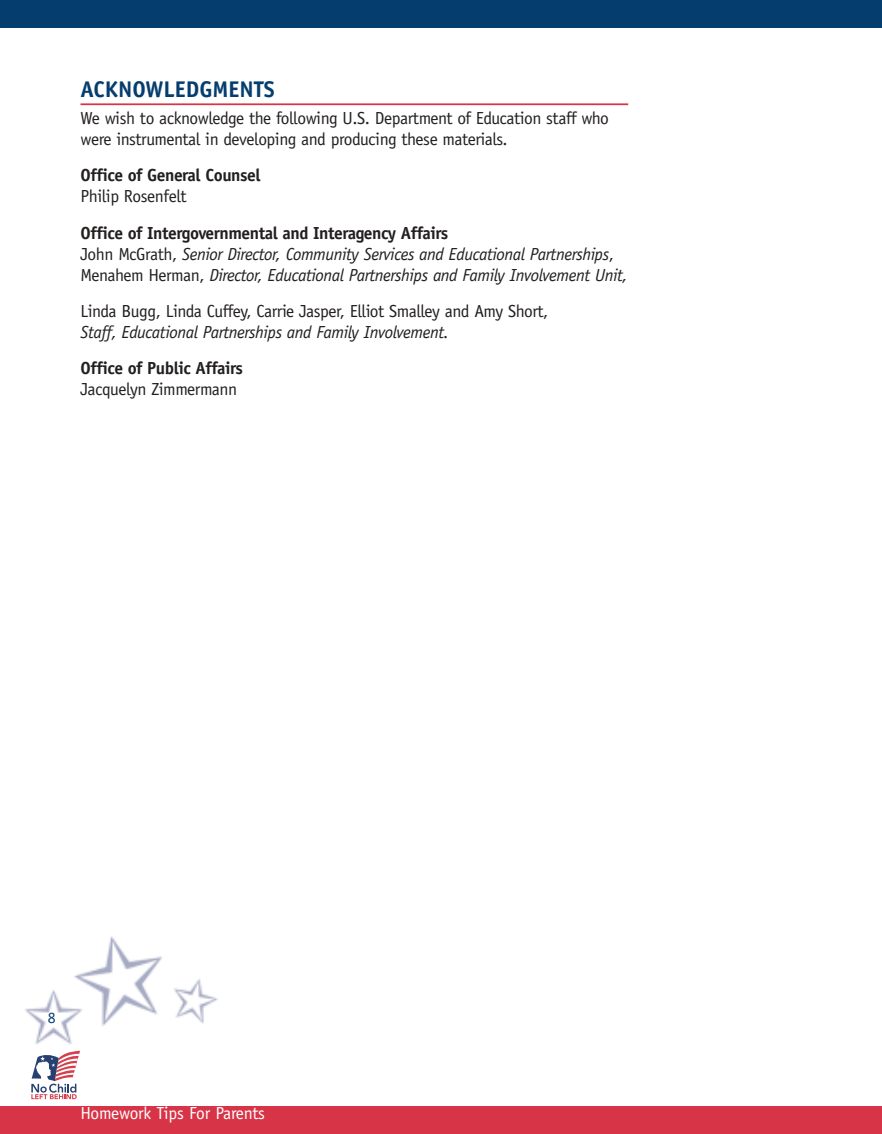
<style>
.page{position:relative;width:882px;height:1134px;background:#fff}
.page>*{position:absolute;margin:0;border:0;box-sizing:border-box;transform-origin:0 0}
.t1{font:700 22.75px "Officina Sans";color:#063d6f}
.t2{font:italic 17.5px/21px "Officina Sans";letter-spacing:-.025em;color:#231f1f}
.t3{font:17.5px/21px "Officina Sans";letter-spacing:-.025em;color:#231f1f}
.t4{font:700 17.5px "Officina Sans";letter-spacing:-.03em;color:#231f1f}
.t5{font:17.5px "Officina Sans";letter-spacing:-.015em;color:#fff}
.t6{font:15.75px "Officina Sans";color:#063d6f}
.s1{font-weight:700;font-style:normal}
.s2{font-style:normal}
</style>
<div class="page">
<img style="left:25px;top:936px;width:193px;height:115px">
<hr style="left:80px;top:103px;width:548px;height:2px;background:#d73547">
<div style="left:0;top:1107px;width:882px;height:27px;background:#d73547"></div>
<div style="left:0;top:0;width:882px;height:28px;background:#063d6f"></div>
<svg style="left:31px;top:1051px;width:49px;height:48px"></svg>
<h1 class="t1" style="left:80px;top:80px;width:196px">ACKNOWLEDGMENTS</h1>
<p class="t3" style="left:80px;top:109px;width:530px">We wish to acknowledge the following U.S. Department of Education staff who were instrumental in developing and producing these materials.</p>
<p class="t4" style="left:80px;top:169px;width:182px">Office of General Counsel</p>
<p class="t3" style="left:80px;top:187px;width:108px">Philip Rosenfelt</p>
<p class="t2" style="left:80px;top:224px;width:549px"><span class="s1">Office of Intergovernmental and Interagency Affairs<br></span><span class="s2">John McGrath,</span> Senior Director, Community Services and Educational Partnerships<span class="s2">,<br>Menahem Herman,</span> Director, Educational Partnerships and Family Involvement Unit,</p>
<p class="t3" style="left:80px;top:302px;width:469px">Linda Bugg, Linda Cuffey, Carrie Jasper, Elliot Smalley and Amy Short,</p>
<p class="t2" style="left:80px;top:323px;width:370px">Staff, Educational Partnerships and Family Involvement.</p>
<p class="t4" style="left:80px;top:361px;width:164px">Office of Public Affairs</p>
<p class="t3" style="left:80px;top:380px;width:158px">Jacquelyn Zimmermann</p>
<p class="t6" style="left:48px;top:1012px;width:9px">8</p>
<p class="t5" style="left:80px;top:1107px;width:186px">Homework Tips For Parents</p>
</div>
